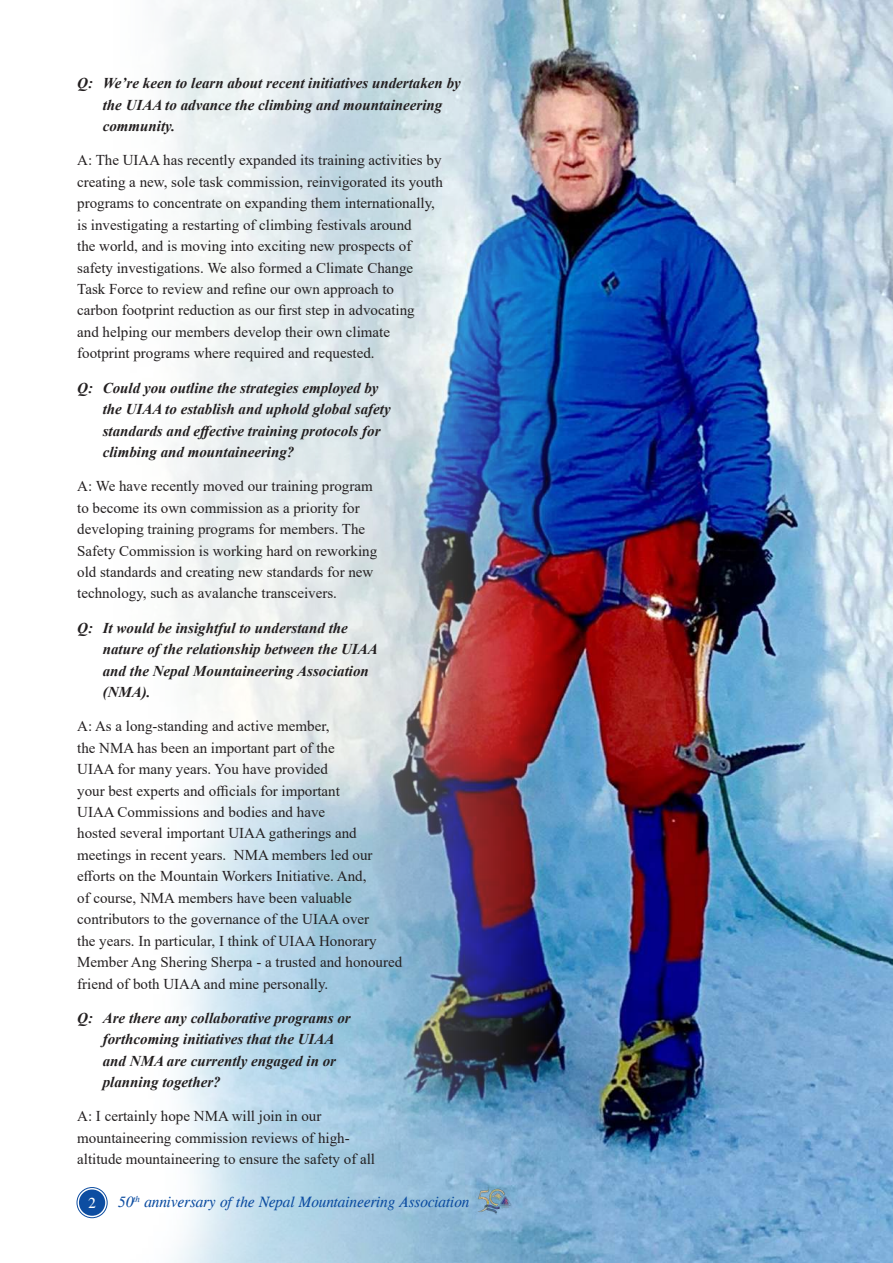
<style>
.page{position:relative;width:893px;height:1263px;background:#fff}
.page>*{position:absolute;margin:0;border:0;box-sizing:border-box;transform-origin:0 0}
.t1{font:15px/21.5px "Times New Roman";color:#231f20}
.t2{font:italic 700 15px/21.5px "Times New Roman";color:#231f20}
.t3{font:italic 15px "CG Times";color:#0d4da1}
.t4{font:15px "CG Times";color:#fff}
</style>
<div class="page">
<img style="left:76px;top:0;width:817px;height:1263px">
<div style="left:79px;top:1189px;width:26px;height:27px;background:#0d4da1;border-radius:50%"></div>
<div style="left:77px;top:1187px;width:31px;height:31px;border:1px solid #0d4da1;border-radius:50%"></div>
<img style="left:475px;top:1188px;width:42px;height:27px">
<p class="t2" style="left:103px;top:72px;width:360px;text-indent:-26px">Q: We’re keen to learn about recent initiatives undertaken by the UIAA to advance the climbing and mountaineering community.</p>
<p class="t1" style="left:77px;top:149px;width:367px">A: The UIAA has recently expanded its training activities by creating a new, sole task commission, reinvigorated its youth programs to concentrate on expanding them internationally, is investigating a restarting of climbing festivals around<br>the world, and is moving into exciting new prospects of safety investigations. We also formed a Climate Change Task Force to review and refine our own approach to<br>carbon footprint reduction as our first step in advocating<br>and helping our members develop their own climate footprint programs where required and requested.</p>
<p class="t2" style="left:103px;top:376px;width:289px;text-indent:-26px">Q: Could you outline the strategies employed by the UIAA to establish and uphold global safety standards and effective training protocols for climbing and mountaineering?</p>
<p class="t1" style="left:77px;top:475px;width:301px">A: We have recently moved our training program to become its own commission as a priority for developing training programs for members. The Safety Commission is working hard on reworking old standards and creating new standards for new technology, such as avalanche transceivers.</p>
<p class="t2" style="left:103px;top:616px;width:277px;text-indent:-26px">Q: It would be insightful to understand the nature of the relationship between the UIAA and the Nepal Mountaineering Association (NMA).</p>
<p class="t1" style="left:77px;top:715px;width:326px">A: As a long-standing and active member,<br>the NMA has been an important part of the<br>UIAA for many years. You have provided<br>your best experts and officials for important<br>UIAA Commissions and bodies and have<br>hosted several important UIAA gatherings and meetings in recent years. NMA members led our efforts on the Mountain Workers Initiative. And,<br>of course, NMA members have been valuable contributors to the governance of the UIAA over<br>the years. In particular, I think of UIAA Honorary Member Ang Shering Sherpa - a trusted and honoured friend of both UIAA and mine personally.</p>
<p class="t2" style="left:103px;top:1007px;width:249px;text-indent:-26px">Q: Are there any collaborative programs or forthcoming initiatives that the UIAA and NMA are currently engaged in or planning together?</p>
<p class="t1" style="left:77px;top:1105px;width:299px">A: I certainly hope NMA will join in our mountaineering commission reviews of high&shy;altitude mountaineering to ensure the safety of all</p>
<p class="t3" style="left:118px;top:1193px;width:353px">50<sup>th</sup> anniversary of the Nepal Mountaineering Association</p>
<p class="t4" style="left:88px;top:1194px;width:9px">2</p>
</div>
